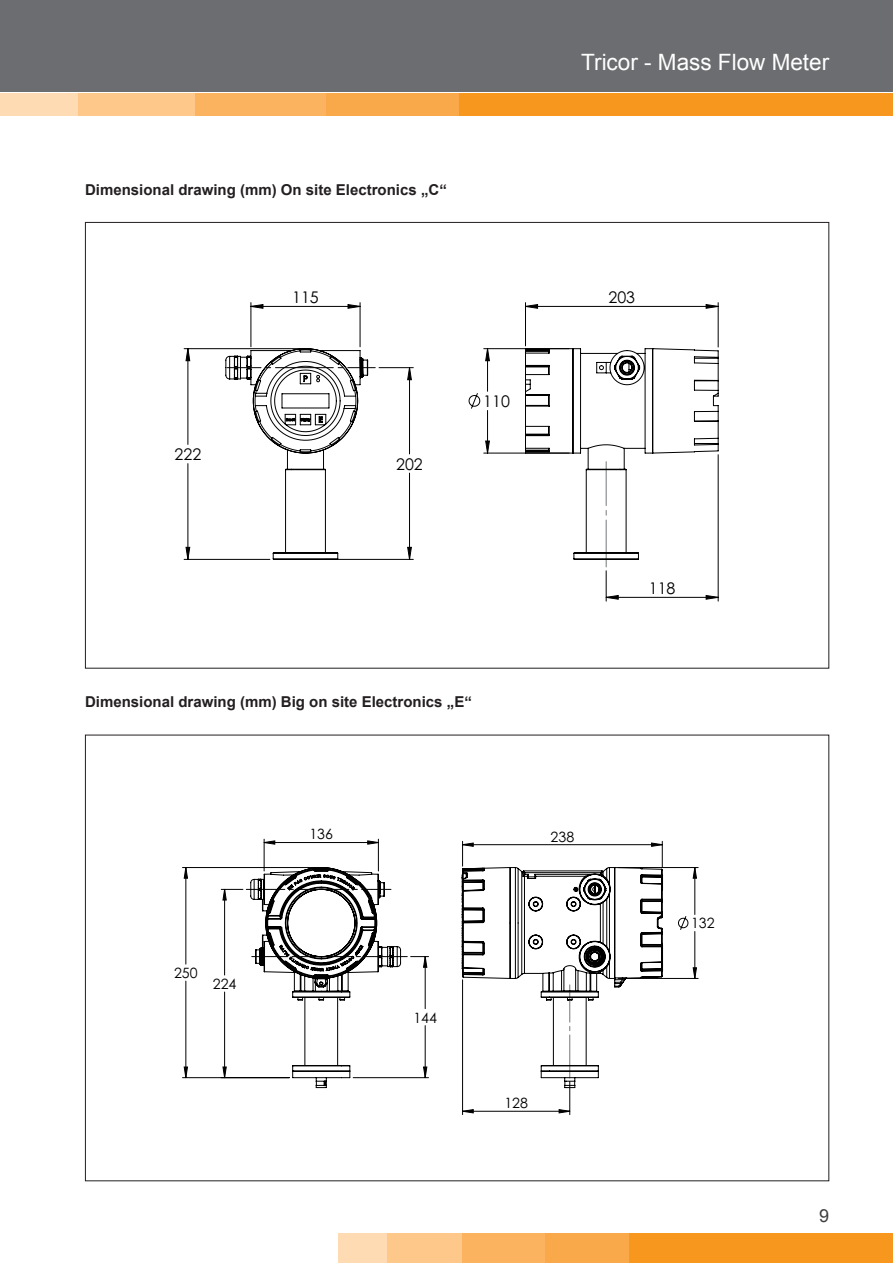
<style>
.page{position:relative;width:893px;height:1263px;background:#fff}
.page>*{position:absolute;margin:0;border:0;box-sizing:border-box;transform-origin:0 0}
.t1{font:22.5px "Arial";color:#fff}
.t2{font:18px "Arial";color:#3e3e3f}
.t3{font:16.05px "Century Gothic";color:#000001}
.t4{font:700 15px "Arial";color:#231f20}
.t5{font:14.25px "Century Gothic";color:#000001}
</style>
<div class="page">
<div style="left:0;top:0;width:893px;height:92px;background:#6c6d70"></div>
<hr style="left:0;top:94px;width:3px;height:22px;background:#fedbb3">
<div style="left:3px;top:94px;width:890px;height:22px;background:#fedbb3"></div>
<div style="left:79px;top:94px;width:814px;height:22px;background:#fdc889"></div>
<div style="left:196px;top:94px;width:697px;height:22px;background:#fbb35f"></div>
<div style="left:327px;top:94px;width:566px;height:22px;background:#faa94a"></div>
<div style="left:460px;top:94px;width:433px;height:22px;background:#f7971d"></div>
<div style="left:338px;top:1233px;width:555px;height:30px;background:#fedbb3"></div>
<div style="left:388px;top:1233px;width:505px;height:30px;background:#fdc889"></div>
<div style="left:462px;top:1233px;width:431px;height:30px;background:#fbb35f"></div>
<div style="left:545px;top:1233px;width:348px;height:30px;background:#faa94a"></div>
<div style="left:629px;top:1233px;width:264px;height:30px;background:#f7971d"></div>
<hr style="left:360px;top:303px;width:1px;height:44px;background:#000001">
<hr style="left:251px;top:303px;width:1px;height:44px;background:#000001">
<hr style="left:184px;top:559px;width:86px;height:1px;background:#000001">
<hr style="left:184px;top:348px;width:118px;height:1px;background:#000001">
<hr style="left:525px;top:303px;width:1px;height:43px;background:#000001">
<hr style="left:718px;top:303px;width:1px;height:44px;background:#000001">
<hr style="left:606px;top:571px;width:1px;height:30px;background:#000001">
<hr style="left:718px;top:455px;width:1px;height:146px;background:#000001">
<svg style="left:186px;top:305px;width:532px;height:294px"></svg>
<svg style="left:225px;top:348px;width:494px;height:213px"></svg>
<hr style="left:182px;top:1077px;width:107px;height:1px;background:#000001">
<hr style="left:182px;top:867px;width:136px;height:1px;background:#000001">
<hr style="left:378px;top:839px;width:1px;height:32px;background:#000001">
<hr style="left:264px;top:839px;width:1px;height:32px;background:#000001">
<hr style="left:462px;top:980px;width:1px;height:134px;background:#000001">
<hr style="left:569px;top:1081px;width:1px;height:33px;background:#000001">
<hr style="left:618px;top:867px;width:80px;height:1px;background:#000001">
<hr style="left:618px;top:978px;width:80px;height:1px;background:#000001">
<svg style="left:184px;top:841px;width:512px;height:272px"></svg>
<svg style="left:250px;top:867px;width:413px;height:221px"></svg>
<p class="t4" style="left:85px;top:179px;width:363px">Dimensional drawing (mm) On site Electronics „C“</p>
<p class="t3" style="left:175px;top:443px;width:28px">222</p>
<p class="t3" style="left:292px;top:286px;width:28px">115</p>
<p class="t3" style="left:396px;top:453px;width:28px">202</p>
<p class="t3" style="left:483px;top:390px;width:28px">110</p>
<p class="t4" style="left:85px;top:692px;width:388px">Dimensional drawing (mm) Big on site Electronics „E“</p>
<h1 class="t1" style="left:581px;top:48px;width:249px">Tricor - Mass Flow Meter</h1>
<p class="t3" style="left:608px;top:286px;width:28px">203</p>
<p class="t3" style="left:649px;top:577px;width:28px">118</p>
<p class="t5" style="left:174px;top:963px;width:25px">250</p>
<p class="t5" style="left:213px;top:974px;width:25px">224</p>
<p class="t5" style="left:309px;top:824px;width:25px">136</p>
<p class="t5" style="left:551px;top:826px;width:25px">238</p>
<p class="t5" style="left:413px;top:1007px;width:25px">144</p>
<p class="t5" style="left:504px;top:1093px;width:25px">128</p>
<p class="t5" style="left:691px;top:913px;width:25px">132</p>
<p class="t2" style="left:819px;top:1204px;width:12px">9</p>
</div>
